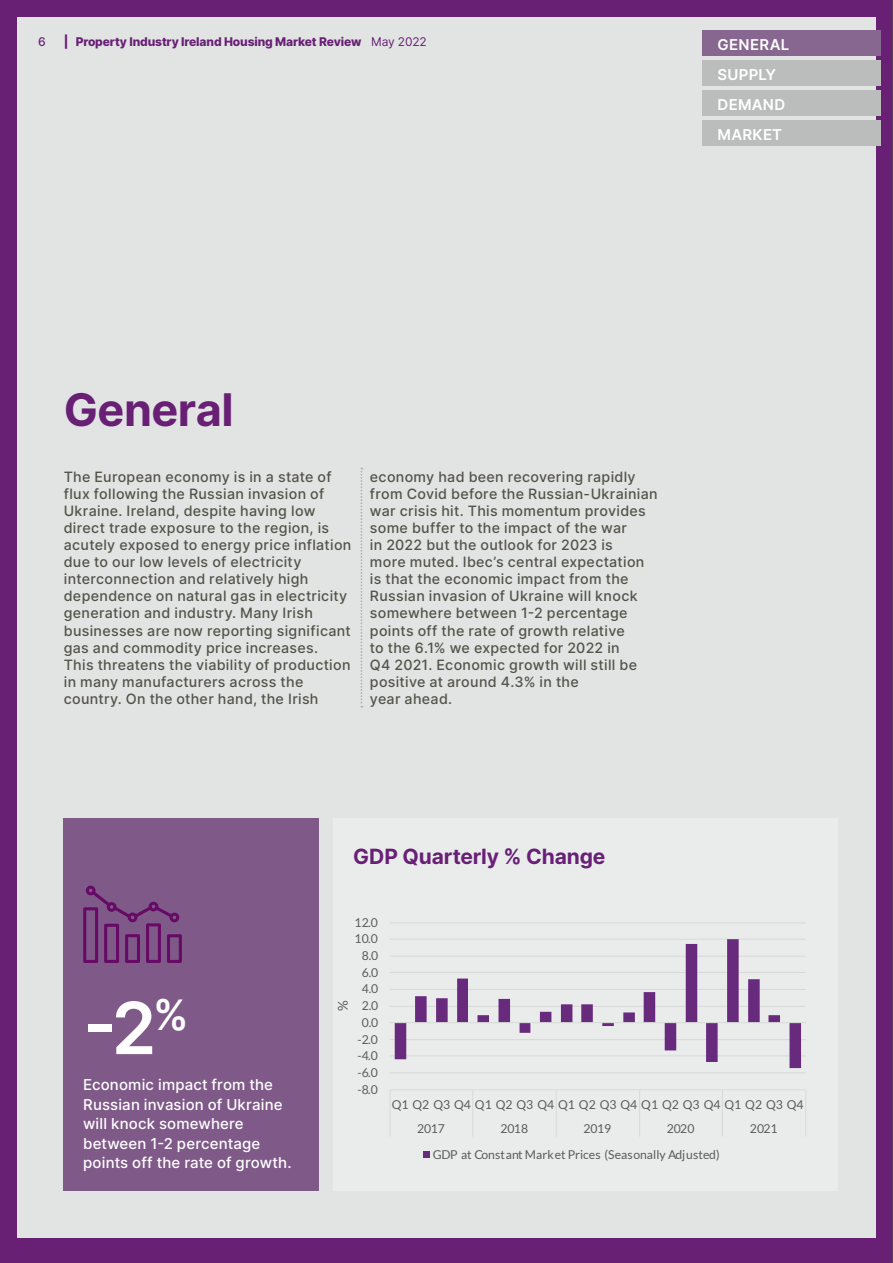
<style>
.page{position:relative;width:893px;height:1263px;background:#682075}
.page>*{position:absolute;margin:0;border:0;box-sizing:border-box;transform-origin:0 0}
.t1{font:600 72px "Inter";color:#fff}
.t2{font:700 45px "Inter";letter-spacing:-.01em;color:#682075}
.t3{font:700 21px "Inter";letter-spacing:-.005em;color:#682075}
.t4{font:500 15px/19.5px "Inter";letter-spacing:.01em;color:#fff}
.t5{font:600 15px/30px "Inter";letter-spacing:.02em;color:#fff}
.t6{font:500 14.25px/17.1px "Inter";letter-spacing:.02em;color:#54534a}
.t7{font:13.5px "Lato";color:#5a5a5a}
.t8{font:12.15px/23.7px "Lato";color:#5a5a5a}
.t9{font:800 12px "Inter";letter-spacing:-.01em;color:#682075}
.t10{font:500 12px "Inter";color:#682075}
.s1{font-weight:400}
</style>
<div class="page">
<div style="left:17px;top:17px;width:859px;height:1220px;background:#e2e4e4"></div>
<div style="left:64px;top:818px;width:255px;height:373px;background:#7f5a89"></div>
<div style="left:333px;top:818px;width:505px;height:373px;background:#eaecec"></div>
<div style="left:703px;top:30px;width:178px;height:25px;background:#876790"></div>
<div style="left:703px;top:60px;width:178px;height:25px;background:#bbbdbd"></div>
<div style="left:703px;top:90px;width:178px;height:25px;background:#bbbdbd"></div>
<div style="left:703px;top:120px;width:178px;height:25px;background:#bbbdbd"></div>
<svg style="left:361px;top:468px;width:1px;height:239px"></svg>
<svg style="left:83px;top:886px;width:99px;height:77px"></svg>
<hr style="left:390px;top:922px;width:416px;height:1px;background:#d8dad9">
<hr style="left:390px;top:939px;width:416px;height:1px;background:#d8dad9">
<hr style="left:390px;top:956px;width:416px;height:1px;background:#d8dad9">
<hr style="left:390px;top:972px;width:416px;height:1px;background:#d8dad9">
<hr style="left:390px;top:989px;width:416px;height:1px;background:#d8dad9">
<hr style="left:390px;top:1006px;width:416px;height:1px;background:#d8dad9">
<hr style="left:390px;top:1039px;width:416px;height:1px;background:#d8dad9">
<hr style="left:390px;top:1055px;width:416px;height:1px;background:#d8dad9">
<hr style="left:390px;top:1072px;width:416px;height:1px;background:#d8dad9">
<hr style="left:390px;top:1089px;width:416px;height:1px;background:#d8dad9">
<svg style="left:395px;top:939px;width:406px;height:129px"></svg>
<hr style="left:390px;top:1022px;width:416px;height:1px;background:#d8dad9">
<svg style="left:805px;top:1090px;width:1px;height:46px"></svg>
<svg style="left:722px;top:1090px;width:1px;height:46px"></svg>
<svg style="left:639px;top:1090px;width:1px;height:46px"></svg>
<svg style="left:556px;top:1090px;width:1px;height:46px"></svg>
<svg style="left:472px;top:1090px;width:1px;height:46px"></svg>
<div style="left:423px;top:1151px;width:7px;height:7px;background:#672a7d"></div>
<p class="t10" style="left:38px;top:33px;width:9px">6</p>
<p class="t9" style="left:64px;top:33px;width:365px">| Property Industry Ireland Housing Market Review <span class="s1">May 2022</span></p>
<p class="t5" style="left:717px;top:29px;width:73px">GENERAL<br>SUPPLY<br>DEMAND<br>MARKET</p>
<h2 class="t2" style="left:64px;top:377px;width:171px">General</h2>
<p class="t6" style="left:64px;top:467px;width:289px">The European economy is in a state of flux following the Russian invasion of Ukraine. Ireland, despite having low direct trade exposure to the region, is acutely exposed to energy price inflation due to our low levels of electricity interconnection and relatively high dependence on natural gas in electricity generation and industry. Many Irish businesses are now reporting significant gas and commodity price increases.<br>This threatens the viability of production in many manufacturers across the country. On the other hand, the Irish</p>
<p class="t6" style="left:370px;top:467px;width:289px">economy had been recovering rapidly from Covid before the Russian-Ukrainian war crisis hit. This momentum provides some buffer to the impact of the war<br>in 2022 but the outlook for 2023 is<br>more muted. Ibec’s central expectation is that the economic impact from the Russian invasion of Ukraine will knock somewhere between 1-2 percentage points off the rate of growth relative<br>to the 6.1% we expected for 2022 in<br>Q4 2021. Economic growth will still be positive at around 4.3% in the<br>year ahead.</p>
<h3 class="t3" style="left:353px;top:841px;width:254px">GDP Quarterly % Change</h3>
<p class="t8" style="left:355px;top:911px;width:25px">12.0</p>
<p class="t8" style="left:355px;top:927px;width:25px">10.0</p>
<p class="t8" style="left:362px;top:944px;width:18px">8.0</p>
<p class="t8" style="left:362px;top:960px;width:18px">6.0</p>
<h1 class="t1" style="left:83px;top:975px;width:107px">-2<sup>%</sup></h1>
<p class="t7" style="left:335px;top:1011px;width:12px;rotate:-90deg">%</p>
<p class="t8" style="left:362px;top:977px;width:18px">4.0</p>
<p class="t8" style="left:362px;top:994px;width:18px">2.0</p>
<p class="t8" style="left:362px;top:1010px;width:18px">0.0</p>
<p class="t8" style="left:357px;top:1027px;width:22px">-2.0</p>
<p class="t8" style="left:357px;top:1043px;width:22px">-4.0</p>
<p class="t8" style="left:357px;top:1060px;width:22px">-6.0</p>
<p class="t4" style="left:83px;top:1075px;width:210px">Economic impact from the<br>Russian invasion of Ukraine will knock somewhere between 1-2 percentage points off the rate of growth.</p>
<p class="t8" style="left:357px;top:1077px;width:22px">-8.0</p>
<p class="t8" style="left:417px;top:1093px;width:388px;text-indent:-25px">Q1 Q2 Q3 Q4 Q1 Q2 Q3 Q4 Q1 Q2 Q3 Q4 Q1 Q2 Q3 Q4 Q1 Q2 Q3 Q4<br>2017</p>
<p class="t8" style="left:500px;top:1117px;width:29px">2018</p>
<p class="t8" style="left:584px;top:1117px;width:29px">2019</p>
<p class="t8" style="left:667px;top:1117px;width:29px">2020</p>
<p class="t8" style="left:750px;top:1117px;width:29px">2021</p>
<p class="t8" style="left:433px;top:1143px;width:289px">GDP at Constant Market Prices (Seasonally Adjusted)</p>
</div>
